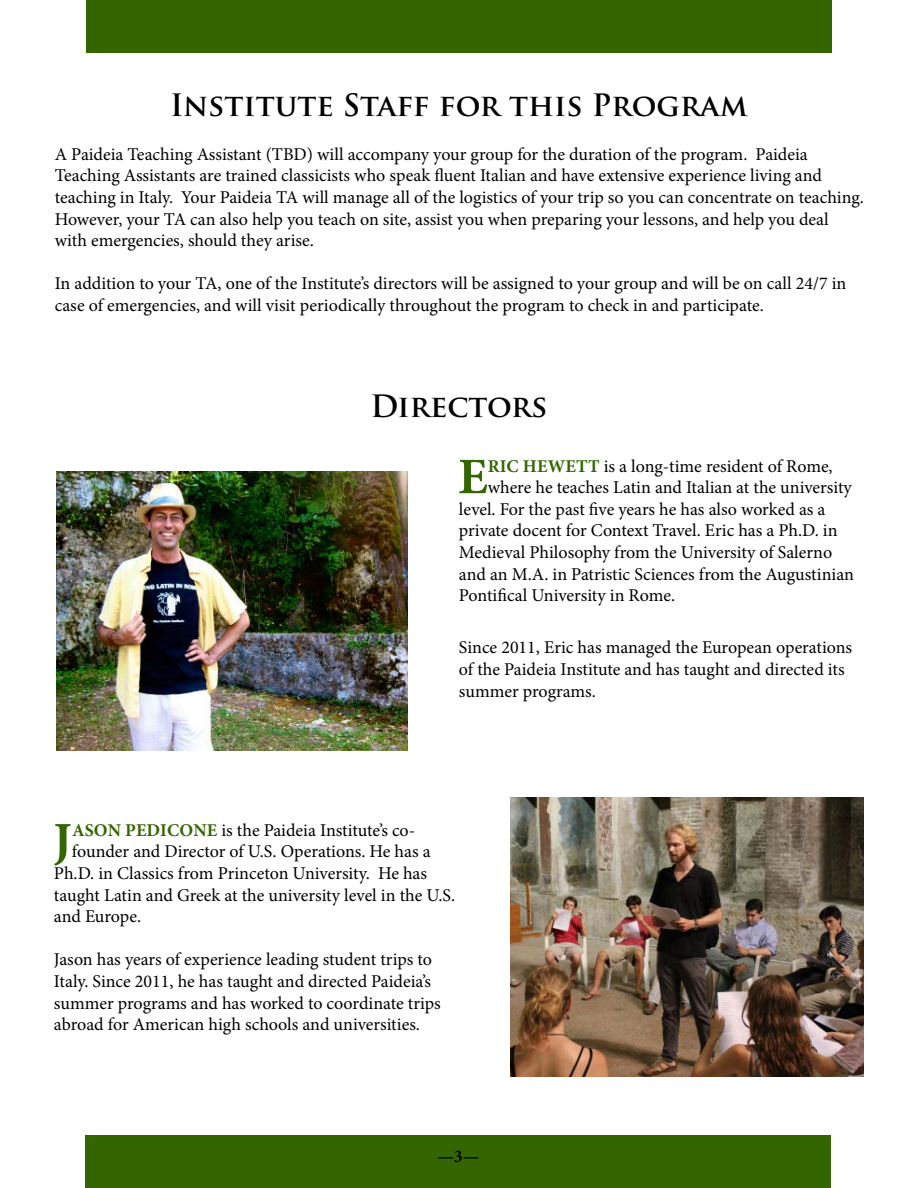
<style>
.page{position:relative;width:918px;height:1188px;background:#fff}
.page>*{position:absolute;margin:0;border:0;box-sizing:border-box;transform-origin:0 0}
.t1{font:700 51.3px "Minion Pro";color:#336601}
.t2{font:700 30px "Trajan Pro";color:#000}
.t3{font:18px/21.6px "Minion Pro";letter-spacing:-.005em;color:#000}
.t4{font:700 18px "Minion Pro";color:#000}
.s1{font-weight:700;color:#336601}
</style>
<div class="page">
<div style="left:86px;top:1135px;width:745px;height:53px;background:#336601"></div>
<img style="left:56px;top:472px;width:351px;height:278px">
<img style="left:511px;top:798px;width:353px;height:279px">
<div style="left:86px;top:0;width:746px;height:52px;background:#336601"></div>
<h2 class="t2" style="left:170px;top:86px;width:579px">Institute Staff for this Program</h2>
<p class="t3" style="left:55px;top:143px;width:811px">A Paideia Teaching Assistant (TBD) will accompany your group for the duration of the program. Paideia Teaching Assistants are trained classicists who speak fluent Italian and have extensive experience living and teaching in Italy. Your Paideia TA will manage all of the logistics of your trip so you can concentrate on teaching.<br>However, your TA can also help you teach on site, assist you when preparing your lessons, and help you deal with emergencies, should they arise.</p>
<p class="t3" style="left:55px;top:273px;width:793px">In addition to your TA, one of the Institute’s directors will be assigned to your group and will be on call 24/7 in case of emergencies, and will visit periodically throughout the program to check in and participate.</p>
<h2 class="t2" style="left:371px;top:388px;width:178px">Directors</h2>
<h1 class="t1" style="left:458px;top:441px;width:31px">E</h1>
<p class="t3" style="left:488px;top:455px;width:346px"><span class="s1">RIC HEWETT</span> is a long-time resident of Rome,</p>
<p class="t3" style="left:488px;top:477px;width:366px">where he teaches Latin and Italian at the university</p>
<p class="t3" style="left:459px;top:498px;width:368px">level. For the past five years he has also worked as a</p>
<p class="t3" style="left:459px;top:520px;width:380px">private docent for Context Travel. Eric has a Ph.D. in</p>
<p class="t3" style="left:459px;top:542px;width:375px">Medieval Philosophy from the University of Salerno</p>
<p class="t3" style="left:459px;top:563px;width:396px">and an M.A. in Patristic Sciences from the Augustinian</p>
<p class="t3" style="left:459px;top:585px;width:218px">Pontifical University in Rome.</p>
<p class="t3" style="left:459px;top:637px;width:395px">Since 2011, Eric has managed the European operations of the Paideia Institute and has taught and directed its summer programs.</p>
<h1 class="t1" style="left:53px;top:805px;width:20px">J</h1>
<p class="t3" style="left:72px;top:819px;width:345px"><span class="s1">ASON PEDICONE</span> is the Paideia Institute’s co-</p>
<p class="t3" style="left:72px;top:841px;width:360px">founder and Director of U.S. Operations. He has a</p>
<p class="t3" style="left:54px;top:863px;width:375px">Ph.D. in Classics from Princeton University. He has</p>
<p class="t3" style="left:54px;top:884px;width:403px">taught Latin and Greek at the university level in the U.S.</p>
<p class="t3" style="left:54px;top:906px;width:89px">and Europe.</p>
<p class="t3" style="left:54px;top:949px;width:388px">Jason has years of experience leading student trips to Italy. Since 2011, he has taught and directed Paideia’s summer programs and has worked to coordinate trips abroad for American high schools and universities.</p>
<p class="t4" style="left:437px;top:1144px;width:44px">—3—</p>
</div>
